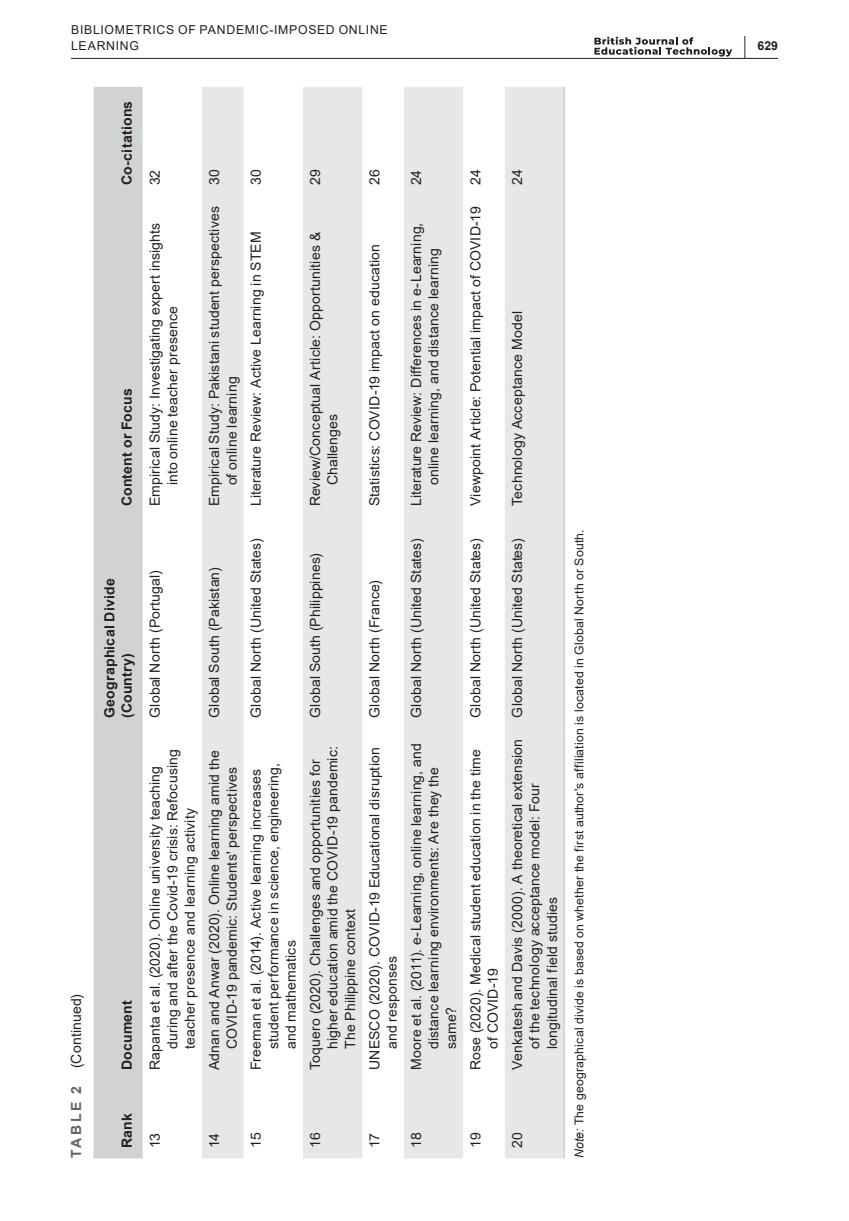
<style>
.page{position:relative;width:849px;height:1221px;background:#fff}
.page>*{position:absolute;margin:0;border:0;box-sizing:border-box;transform-origin:0 0}
.t1{font:14px/17.5px "Arial";letter-spacing:.01em;color:#231f20}
.t2{font:700 14px/17.5px "Arial";letter-spacing:.015em;color:#231f20}
.t3{font:700 14px "Arial";letter-spacing:.185em;color:#636366}
.t4{font:12.25px "Arial";letter-spacing:.02em;color:#231f20}
.t5{font:12.25px/15.8px "Arial";letter-spacing:.06em;color:#231f20}
.t6{font:700 12.25px "Arial";color:#231f20}
.s1{font-style:italic}
.s2{font-size:23.62px}
</style>
<div class="page">
<hr style="left:71px;top:58px;width:706px;height:1px;background:#231f20">
<svg style="left:594px;top:37px;width:138px;height:20px"></svg>
<div style="left:93px;top:87px;width:50px;height:1071px;background:#d1d2d4"></div>
<svg style="left:202px;top:87px;width:361px;height:1071px;fill:#e6e7e9"></svg>
<hr style="left:563px;top:1080px;width:2px;height:78px;background:#d1d2d4">
<hr style="left:563px;top:728px;width:2px;height:352px;background:#d1d2d4">
<hr style="left:563px;top:517px;width:2px;height:211px;background:#d1d2d4">
<hr style="left:563px;top:196px;width:2px;height:321px;background:#d1d2d4">
<hr style="left:563px;top:87px;width:2px;height:109px;background:#d1d2d4">
<p class="t5" style="left:71px;top:22px;width:318px">BIBLIOMETRICS OF PANDEMIC-IMPOSED ONLINE<br>LEARNING</p>
<p class="t1" style="left:67px;top:1067px;width:76px;rotate:-90deg">(Continued)</p>
<p class="t3" style="left:66px;top:1158px;width:74px;rotate:-90deg">TABLE 2</p>
<p class="t2" style="left:118px;top:185px;width:86px;rotate:-90deg">Co-citations</p>
<p class="t2" style="left:118px;top:506px;width:120px;rotate:-90deg">Content or Focus</p>
<p class="t2" style="left:101px;top:718px;width:141px;rotate:-90deg">Geographical Divide (Country)</p>
<p class="t2" style="left:118px;top:1070px;width:72px;rotate:-90deg">Document</p>
<p class="t2" style="left:118px;top:1147px;width:36px;rotate:-90deg">Rank</p>
<p class="t1" style="left:146px;top:185px;width:17px;rotate:-90deg">32</p>
<p class="t1" style="left:146px;top:485px;width:264px;text-indent:-21px;rotate:-90deg">Empirical Study: Investigating expert insights into online teacher presence</p>
<p class="t1" style="left:205px;top:185px;width:17px;rotate:-90deg">30</p>
<p class="t1" style="left:205px;top:485px;width:280px;text-indent:-21px;rotate:-90deg">Empirical Study: Pakistani student perspectives of online learning</p>
<p class="t1" style="left:247px;top:185px;width:17px;rotate:-90deg">30</p>
<p class="t1" style="left:247px;top:506px;width:276px;rotate:-90deg">Literature Review: Active Learning in STEM</p>
<p class="t1" style="left:146px;top:717px;width:149px;rotate:-90deg">Global North (Portugal)</p>
<p class="t1" style="left:205px;top:717px;width:152px;rotate:-90deg">Global South (Pakistan)</p>
<p class="t1" style="left:247px;top:717px;width:181px;rotate:-90deg">Global North (United States)</p>
<p class="t1" style="left:146px;top:1049px;width:301px;text-indent:-21px;rotate:-90deg">Rapanta et al. (2020). Online university teaching during and after the Covid-19 crisis: Refocusing teacher presence and learning activity</p>
<p class="t1" style="left:205px;top:1070px;width:321px;text-align:center;rotate:-90deg">Adnan and Anwar (2020). Online learning amid the<br>COVID-19 pandemic: Students' perspectives</p>
<p class="t1" style="left:247px;top:1049px;width:287px;text-indent:-21px;rotate:-90deg">Freeman et al. (2014). Active learning increases student performance in science, engineering, and mathematics</p>
<p class="t1" style="left:306px;top:185px;width:17px;rotate:-90deg">29</p>
<p class="t1" style="left:365px;top:185px;width:17px;rotate:-90deg">26</p>
<p class="t1" style="left:407px;top:185px;width:17px;rotate:-90deg">24</p>
<p class="t1" style="left:306px;top:485px;width:255px;text-indent:-21px;rotate:-90deg">Review/Conceptual Article: Opportunities &amp;<br>Challenges</p>
<p class="t1" style="left:365px;top:506px;width:264px;rotate:-90deg">Statistics: COVID-19 impact on education</p>
<p class="t1" style="left:407px;top:506px;width:285px;text-align:center;rotate:-90deg">Literature Review: Differences in e-Learning, online learning, and distance learning</p>
<p class="t1" style="left:306px;top:717px;width:166px;rotate:-90deg">Global South (Philippines)</p>
<p class="t1" style="left:365px;top:717px;width:139px;rotate:-90deg">Global North (France)</p>
<p class="t1" style="left:306px;top:1049px;width:304px;text-indent:-21px;rotate:-90deg">Toquero (2020). Challenges and opportunities for higher education amid the COVID-19 pandemic:<br>The Philippine context</p>
<p class="t1" style="left:365px;top:1049px;width:303px;text-indent:-21px;rotate:-90deg">UNESCO (2020). COVID-19 Educational disruption and responses</p>
<p class="t1" style="left:407px;top:717px;width:181px;rotate:-90deg">Global North (United States)</p>
<p class="t1" style="left:407px;top:1049px;width:307px;text-indent:-21px;rotate:-90deg">Moore et al. (2011). e-Learning, online learning, and distance learning environments: Are they the same?</p>
<p class="t1" style="left:466px;top:185px;width:17px;rotate:-90deg">24</p>
<p class="t1" style="left:466px;top:506px;width:301px;rotate:-90deg">Viewpoint Article: Potential impact of COVID-19</p>
<p class="t1" style="left:466px;top:717px;width:181px;rotate:-90deg">Global North (United States)</p>
<p class="t1" style="left:466px;top:1049px;width:302px;text-indent:-21px;rotate:-90deg">Rose (2020). Medical student education in the time of COVID-19</p>
<p class="t1" style="left:508px;top:185px;width:17px;rotate:-90deg">24</p>
<p class="t1" style="left:508px;top:506px;width:196px;rotate:-90deg">Technology Acceptance Model</p>
<p class="t1" style="left:508px;top:717px;width:181px;rotate:-90deg">Global North (United States)</p>
<p class="t1" style="left:508px;top:1048px;width:312px;text-indent:-21px;rotate:-90deg">Venkatesh and Davis (2000). A theoretical extension of the technology acceptance model: Four longitudinal field studies</p>
<p class="t1" style="left:146px;top:1147px;width:17px;rotate:-90deg">13</p>
<p class="t1" style="left:205px;top:1147px;width:17px;rotate:-90deg">14</p>
<p class="t1" style="left:247px;top:1147px;width:17px;rotate:-90deg">15</p>
<p class="t1" style="left:306px;top:1147px;width:17px;rotate:-90deg">16</p>
<p class="t1" style="left:365px;top:1147px;width:16px;rotate:-90deg">17</p>
<p class="t1" style="left:407px;top:1147px;width:17px;rotate:-90deg">18</p>
<p class="t1" style="left:466px;top:1147px;width:17px;rotate:-90deg">19</p>
<p class="t1" style="left:508px;top:1147px;width:17px;rotate:-90deg">20</p>
<p class="t4" style="left:570px;top:1158px;width:630px;rotate:-90deg"><span class="s1">Note:</span> The geographical divide is based on whether the first author's affiliation is located in Global North or South.</p>
<p class="t6" style="left:743px;top:37px;width:36px"><span class="s2">|</span> 629</p>
</div>
